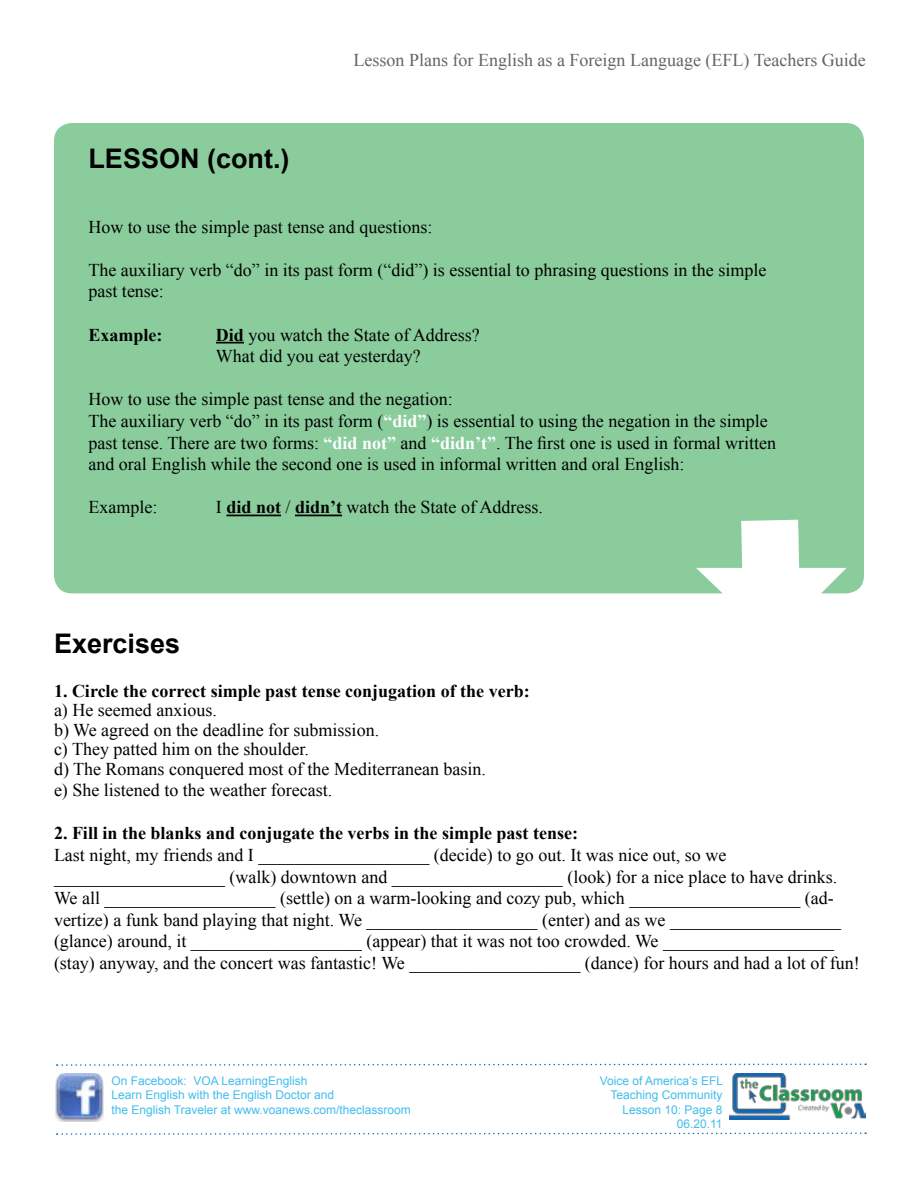
<style>
.page{position:relative;width:918px;height:1188px;background:#fff}
.page>*{position:absolute;margin:0;border:0;box-sizing:border-box;transform-origin:0 0}
.t1{font:700 27px "Arial";color:#000}
.t2{font:18px/21.6px "Times New Roman";color:#000}
.t3{font:700 18px "Times New Roman";color:#000}
.t4{font:18px "Times New Roman";color:#636467}
.t5{font:12px/14.4px "Arial";color:#42bdee;text-align:right}
.s1{font-weight:700}
.s2{font-weight:700;color:#fff}
</style>
<div class="page">
<img style="left:729px;top:1074px;width:137px;height:45px">
<svg style="left:57px;top:1063px;width:809px;height:3px"></svg>
<img style="left:56px;top:1074px;width:48px;height:48px">
<svg style="left:57px;top:1132px;width:809px;height:3px"></svg>
<div style="left:54px;top:123px;width:810px;height:470px;background:#8acc9c;border-radius:18px"></div>
<svg style="left:216px;top:342px;width:28px;height:1px"></svg>
<hr style="left:226px;top:515px;width:55px;height:1px;background:#000">
<hr style="left:295px;top:515px;width:47px;height:1px;background:#000">
<svg style="left:696px;top:519px;width:151px;height:75px"></svg>
<h1 class="t1" style="left:88px;top:140px;width:203px">LESSON (cont.)</h1>
<p class="t4" style="left:354px;top:48px;width:514px">Lesson Plans for English as a Foreign Language (EFL) Teachers Guide</p>
<p class="t2" style="left:88px;top:216px;width:345px">How to use the simple past tense and questions:</p>
<p class="t2" style="left:88px;top:259px;width:679px">The auxiliary verb “do” in its past form (“did”) is essential to phrasing questions in the simple past tense:</p>
<p class="t3" style="left:88px;top:322px;width:75px">Example:</p>
<p class="t2" style="left:216px;top:324px;width:265px"><span class="s1">Did</span> you watch the State of Address?<br>What did you eat yesterday?</p>
<p class="t2" style="left:88px;top:388px;width:689px">How to use the simple past tense and the negation:<br>The auxiliary verb “do” in its past form (<span class="s2">“did”</span>) is essential to using the negation in the simple past tense. There are two forms: <span class="s2">“did not”</span> and <span class="s2">“didn’t”</span>. The first one is used in formal written and oral English while the second one is used in informal written and oral English:</p>
<p class="t2" style="left:88px;top:496px;width:70px">Example:</p>
<p class="t2" style="left:216px;top:496px;width:328px">I <span class="s1">did not</span> / <span class="s1">didn’t</span> watch the State of Address.</p>
<h1 class="t1" style="left:54px;top:626px;width:128px">Exercises</h1>
<p class="t3" style="left:54px;top:678px;width:477px">1. Circle the correct simple past tense conjugation of the verb:</p>
<p class="t2" style="left:54px;top:700px;width:434px;line-height:19.5px">a) He seemed anxious.<br>b) We agreed on the deadline for submission.<br>c) They patted him on the shoulder.<br>d) The Romans conquered most of the Mediterranean basin.</p>
<p class="t2" style="left:54px;top:779px;width:280px">e) She listened to the weather forecast.</p>
<p class="t3" style="left:54px;top:821px;width:526px">2. Fill in the blanks and conjugate the verbs in the simple past tense:</p>
<p class="t2" style="left:54px;top:844px;width:807px">Last night, my friends and I ___________________ (decide) to go out. It was nice out, so we ___________________ (walk) downtown and ___________________ (look) for a nice place to have drinks.<br>We all ___________________ (settle) on a warm-looking and cozy pub, which ___________________ (ad&shy;vertize) a funk band playing that night. We ___________________ (enter) and as we ___________________ (glance) around, it ___________________ (appear) that it was not too crowded. We ___________________ (stay) anyway, and the concert was fantastic! We ___________________ (dance) for hours and had a lot of fun!</p>
<p class="t5" style="left:111px;top:1074px;width:301px;text-align:left">On Facebook: VOA LearningEnglish<br>Learn English with the English Doctor and<br>the English Traveler at www.voanews.com/theclassroom</p>
<p class="t5" style="left:600px;top:1074px;width:125px">Voice of America’s EFL<br>Teaching Community<br>Lesson 10: Page 8<br>06.20.11</p>
</div>
